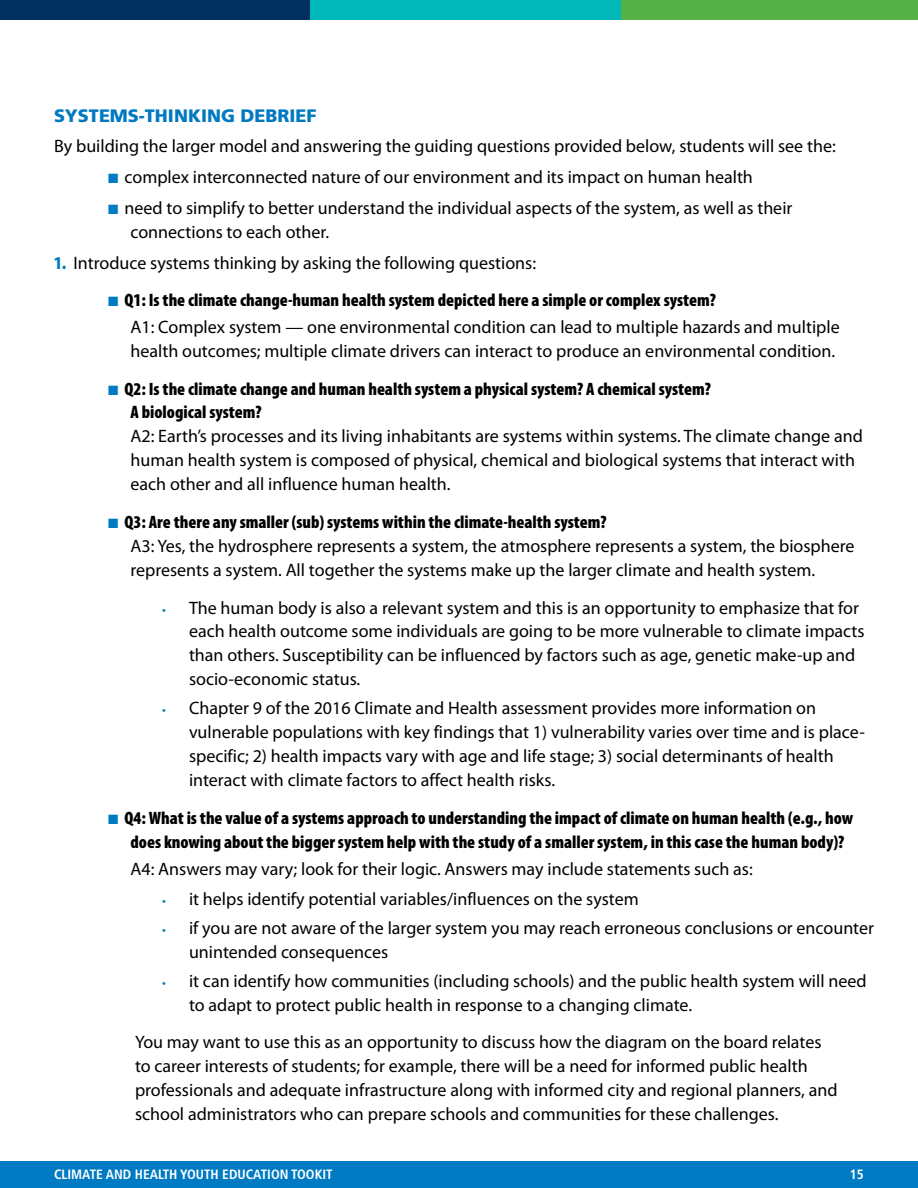
<style>
.page{position:relative;width:918px;height:1188px;background:#fff}
.page>*{position:absolute;margin:0;border:0;box-sizing:border-box;transform-origin:0 0}
.List__Bullets{font:18px/24px "Myriad Pro";color:#000}
.List__Bullets_level_2{font:18px/24px "Myriad Pro";color:#000}
.P_-_No_1st_Line_Lndent{font:18px/24px "Myriad Pro";color:#000}
.List__Bullets-2{font:900 condensed 18px/24px "Myriad Pro";color:#000}
.List_6__Numbered{font:18px "Myriad Pro";color:#000}
.t1{font:900 18px "Frutiger LT Std";color:#0079c1}
.t2{font:700 condensed 13.5px "Frutiger LT Std";color:#fff}
.s1{color:#007bc3}
.s2{font-weight:900;font-stretch:condensed;color:#007bc3}
.s3{font-weight:900;font-stretch:condensed}
.s4{font-size:13.5px;color:#007bc3}
</style>
<div class="page">
<div style="left:0;top:1161px;width:918px;height:27px;background:#007bc3"></div>
<div style="left:0;top:0;width:310px;height:20px;background:#002f60"></div>
<div style="left:310px;top:0;width:311px;height:20px;background:#00b8ba"></div>
<div style="left:621px;top:0;width:297px;height:20px;background:#56b146"></div>
<h3 class="t1" style="left:54px;top:104px;width:264px">SYSTEMS-THINKING DEBRIEF</h3>
<p class="P_-_No_1st_Line_Lndent" style="left:54px;top:134px;width:783px">By building the larger model and answering the guiding questions provided below, students will see the:</p>
<p class="List__Bullets" style="left:108px;top:165px;width:646px"><span class="s1">■</span> complex interconnected nature of our environment and its impact on human health</p>
<p class="List__Bullets" style="left:130px;top:195px;width:663px;text-indent:-22px"><span class="s1">■</span> need to simplify to better understand the individual aspects of the system, as well as their connections to each other.</p>
<p class="List_6__Numbered" style="left:54px;top:251px;width:484px"><span class="s2">1.</span> Introduce systems thinking by asking the following questions:</p>
<p class="List__Bullets" style="left:130px;top:286px;width:711px;line-height:27px;text-indent:-22px"><span class="s1">■</span> <span class="s3">Q1: Is the climate change-human health system depicted here a simple or complex system?<br></span>A1: Complex system — one environmental condition can lead to multiple hazards and multiple</p>
<p class="List__Bullets" style="left:130px;top:339px;width:706px">health outcomes; multiple climate drivers can interact to produce an environmental condition.</p>
<p class="List__Bullets" style="left:130px;top:376px;width:734px;text-indent:-22px"><span class="s1">■</span> <span class="s3">Q2: Is the climate change and human health system a physical system? A chemical system?<br>A biological system?<br></span>A2: Earth’s processes and its living inhabitants are systems within systems. The climate change and human health system is composed of physical, chemical and biological systems that interact with each other and all influence human health.</p>
<p class="List__Bullets" style="left:130px;top:510px;width:726px;text-indent:-22px"><span class="s1">■</span> <span class="s3">Q3: Are there any smaller (sub) systems within the climate-health system?<br></span>A3: Yes, the hydrosphere represents a system, the atmosphere represents a system, the biosphere represents a system. All together the systems make up the larger climate and health system.</p>
<p class="List__Bullets_level_2" style="left:189px;top:595px;width:677px;text-indent:-27px"><span class="s4">•</span> The human body is also a relevant system and this is an opportunity to emphasize that for each health outcome some individuals are going to be more vulnerable to climate impacts than others. Susceptibility can be influenced by factors such as age, genetic make-up and socio-economic status.</p>
<p class="List__Bullets_level_2" style="left:189px;top:696px;width:677px;text-indent:-27px"><span class="s4">•</span> Chapter 9 of the 2016 Climate and Health assessment provides more information on vulnerable populations with key findings that 1) vulnerability varies over time and is place&shy;specific; 2) health impacts vary with age and life stage; 3) social determinants of health interact with climate factors to affect health risks.</p>
<p class="List__Bullets-2" style="left:130px;top:805px;width:724px;text-indent:-22px"><span class="s1">■</span> Q4: What is the value of a systems approach to understanding the impact of climate on human health (e.g., how does knowing about the bigger system help with the study of a smaller system, in this case the human body)?</p>
<p class="List__Bullets" style="left:130px;top:856px;width:624px">A4: Answers may vary; look for their logic. Answers may include statements such as:</p>
<p class="List__Bullets_level_2" style="left:162px;top:887px;width:478px"><span class="s4">•</span> it helps identify potential variables/influences on the system</p>
<p class="List__Bullets_level_2" style="left:189px;top:916px;width:687px;text-indent:-27px"><span class="s4">•</span> if you are not aware of the larger system you may reach erroneous conclusions or encounter unintended consequences</p>
<p class="List__Bullets_level_2" style="left:189px;top:968px;width:679px;text-indent:-27px"><span class="s4">•</span> it can identify how communities (including schools) and the public health system will need to adapt to protect public health in response to a changing climate.</p>
<p class="P_-_No_1st_Line_Lndent" style="left:135px;top:1030px;width:704px">You may want to use this as an opportunity to discuss how the diagram on the board relates to career interests of students; for example, there will be a need for informed public health professionals and adequate infrastructure along with informed city and regional planners, and school administrators who can prepare schools and communities for these challenges.</p>
<p class="t2" style="left:54px;top:1166px;width:280px">CLIMATE AND HEALTH YOUTH EDUCATION TOOKIT</p>
<p class="t2" style="left:850px;top:1166px;width:16px">15</p>
</div>
